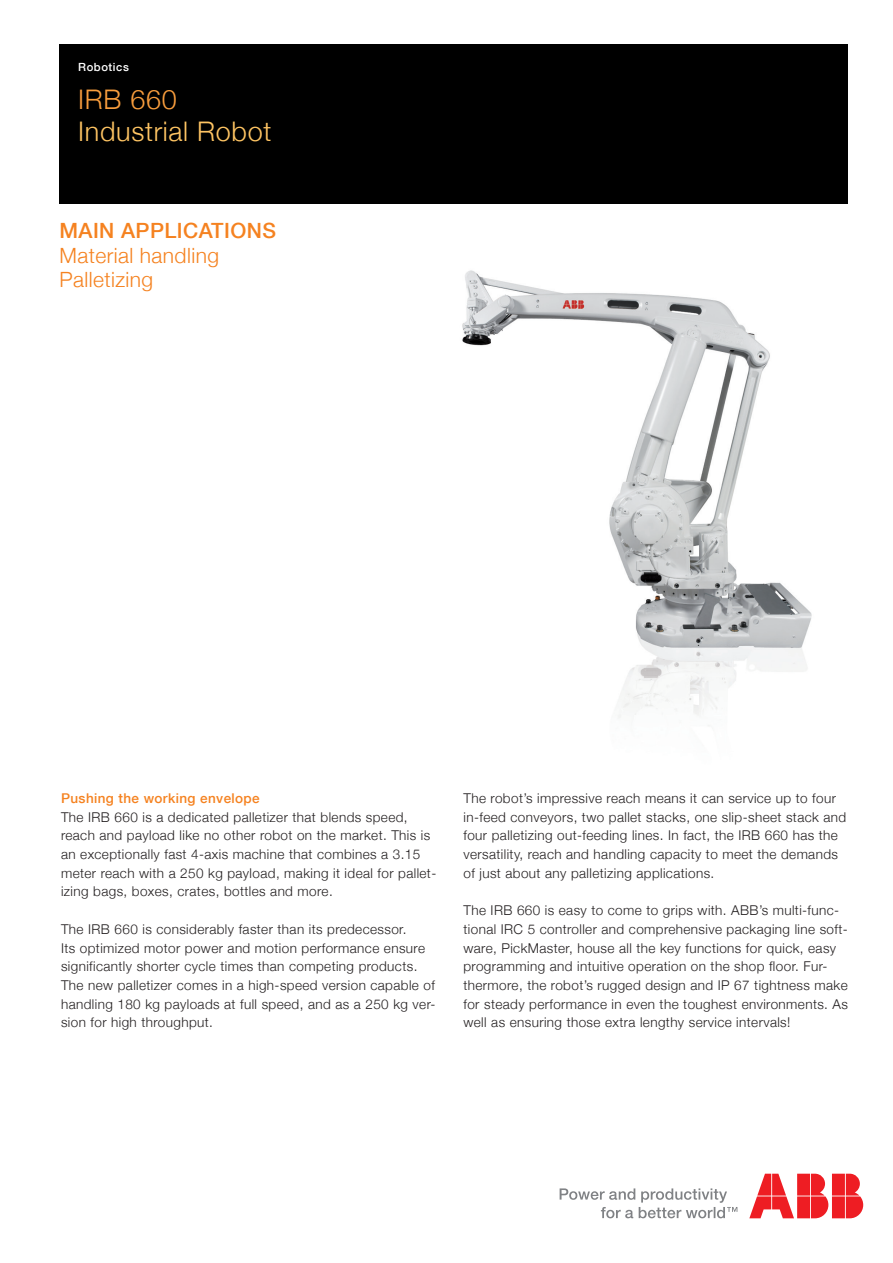
<style>
.page{position:relative;width:893px;height:1263px;background:#fff}
.page>*{position:absolute;margin:0;border:0;box-sizing:border-box;transform-origin:0 0}
.Smaller_cover_title{font:300 27px "Helvetica Neue";letter-spacing:.025em;color:#fec463}
.Smaller_cover_title-2{font:300 27px "Helvetica Neue";letter-spacing:.025em;color:#f89d3d}
.Special_comments{font:300 21px "Helvetica Neue";letter-spacing:.02em;color:#f58220}
.Special_comments-2{font:500 21px "Helvetica Neue";letter-spacing:.02em;color:#f58220}
.Body_Text{font:300 13.5px/18.8px "Helvetica Neue";letter-spacing:.03em;color:#231f20}
.Body_Text-2{font:500 13.5px "Helvetica Neue";letter-spacing:.03em;color:#f58220}
.Document_name{font:500 11.25px "Helvetica Neue";letter-spacing:.05em;color:#fff}
</style>
<div class="page">
<svg style="left:560px;top:1188px;width:177px;height:30px"></svg>
<svg style="left:749px;top:1174px;width:114px;height:44px"></svg>
<img style="left:462px;top:270px;width:350px;height:456px">
<div style="left:60px;top:45px;width:788px;height:159px;background:#000"></div>
<p class="Document_name" style="left:78px;top:61px;width:52px">Robotics</p>
<p class="Smaller_cover_title-2" style="left:78px;top:83px;width:100px">IRB 660</p>
<p class="Smaller_cover_title" style="left:78px;top:115px;width:195px">Industrial Robot</p>
<p class="Special_comments-2" style="left:60px;top:218px;width:218px">MAIN APPLICATIONS</p>
<p class="Special_comments" style="left:60px;top:242px;width:161px">Material handling</p>
<p class="Special_comments" style="left:60px;top:267px;width:95px">Palletizing</p>
<p class="Body_Text-2" style="left:61px;top:790px;width:200px">Pushing the working envelope</p>
<p class="Body_Text" style="left:61px;top:807px;width:377px">The IRB 660 is a dedicated palletizer that blends speed, reach and payload like no other robot on the market. This is an exceptionally fast 4-axis machine that combines a 3.15 meter reach with a 250 kg payload, making it ideal for pallet&shy;izing bags, boxes, crates, bottles and more.</p>
<p class="Body_Text" style="left:61px;top:919px;width:376px">The IRB 660 is considerably faster than its predecessor.<br>Its optimized motor power and motion performance ensure significantly shorter cycle times than competing products.<br>The new palletizer comes in a high-speed version capable of handling 180 kg payloads at full speed, and as a 250 kg ver&shy;sion for high throughput.</p>
<p class="Body_Text" style="left:463px;top:788px;width:384px">The robot’s impressive reach means it can service up to four in-feed conveyors, two pallet stacks, one slip-sheet stack and four palletizing out-feeding lines. In fact, the IRB 660 has the versatility, reach and handling capacity to meet the demands of just about any palletizing applications.</p>
<p class="Body_Text" style="left:463px;top:901px;width:386px">The IRB 660 is easy to come to grips with. ABB’s multi-func&shy;tional IRC 5 controller and comprehensive packaging line soft&shy;ware, PickMaster, house all the key functions for quick, easy programming and intuitive operation on the shop floor. Fur&shy;thermore, the robot’s rugged design and IP 67 tightness make for steady performance in even the toughest environments. As well as ensuring those extra lengthy service intervals!</p>
</div>
